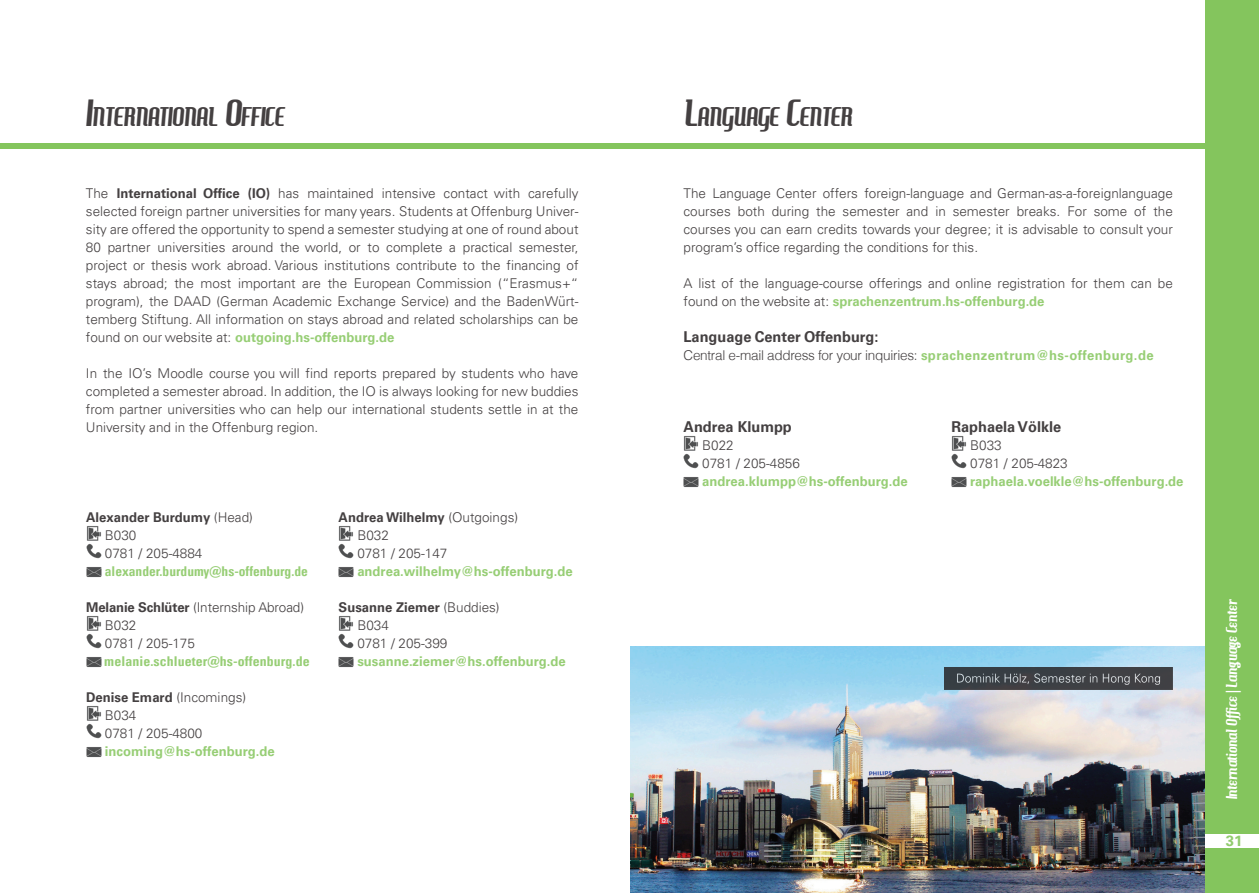
<style>
.page{position:relative;width:1259px;height:893px;background:#fff}
.page>*{position:absolute;margin:0;border:0;box-sizing:border-box;transform-origin:0 0}
.t1{font:25.65px "Hamburger Heaven";color:#444041}
.t2{font:700 15px "Univers";color:#444041}
.t3{font:15px "Hamburger Heaven";color:#fff}
.t4{font:700 15px "Univers";color:#91cb6d}
.t5{font:300 13.5px/18px "Univers";color:#444041}
.t6{font:700 13.5px "Univers";color:#97ce75}
.t7{font:300 13.5px "Helvetica";letter-spacing:-.02em;color:#444041}
.t8{font:700 condensed 13.5px "Univers";color:#97ce75}
.s1{font-size:36px}
.s2{font-weight:700}
.s3{font-weight:700;color:#97ce75}
.s4{font-family:"Univers";font-weight:700;color:#97ce75}
</style>
<div class="page">
<div style="left:1204px;top:0;width:55px;height:893px;background:#84c55d"></div>
<div style="left:0;top:144px;width:1259px;height:5px;background:#84c55d"></div>
<div style="left:1201px;top:834px;width:58px;height:14px;background:#fff"></div>
<img style="left:630px;top:646px;width:574px;height:247px">
<img style="left:944px;top:667px;width:229px;height:23px">
<img style="left:683px;top:436px;width:15px;height:14px">
<img style="left:683px;top:453px;width:15px;height:15px">
<img style="left:683px;top:477px;width:15px;height:11px">
<img style="left:951px;top:453px;width:15px;height:15px">
<img style="left:951px;top:436px;width:15px;height:14px">
<img style="left:951px;top:477px;width:15px;height:11px">
<img style="left:86px;top:526px;width:15px;height:14px">
<img style="left:86px;top:543px;width:15px;height:15px">
<img style="left:86px;top:567px;width:15px;height:11px">
<img style="left:86px;top:616px;width:15px;height:14px">
<img style="left:86px;top:633px;width:15px;height:15px">
<img style="left:86px;top:657px;width:15px;height:11px">
<img style="left:86px;top:706px;width:15px;height:14px">
<img style="left:86px;top:723px;width:15px;height:15px">
<img style="left:86px;top:747px;width:15px;height:11px">
<img style="left:339px;top:526px;width:14px;height:14px">
<img style="left:339px;top:543px;width:14px;height:15px">
<img style="left:339px;top:567px;width:14px;height:11px">
<img style="left:339px;top:616px;width:14px;height:14px">
<img style="left:339px;top:633px;width:14px;height:15px">
<img style="left:339px;top:657px;width:14px;height:11px">
<h1 class="t1" style="left:86px;top:102px;width:199px"><span class="s1">I</span>NTERNATIONAL <span class="s1">O</span>FFICE</h1>
<h1 class="t1" style="left:684px;top:102px;width:170px"><span class="s1">L</span>ANGUAGE <span class="s1">C</span>ENTER</h1>
<p class="t5" style="left:86px;top:185px;width:494px;text-align:justify">The <span class="s2">International Office (IO)</span> has maintained intensive contact with carefully selected foreign partner universities for many years. Students at Offenburg Univer&shy;sity are offered the opportunity to spend a semester studying at one of round about 80 partner universities around the world, or to complete a practical semester, project or thesis work abroad. Various institutions contribute to the financing of stays abroad; the most important are the European Commission (“Erasmus+“ program), the DAAD (German Academic Exchange Service) and the BadenWürt&shy;temberg Stiftung. All information on stays abroad and related scholarships can be found on our website at: <span class="s3">outgoing.hs-offenburg.de</span></p>
<p class="t5" style="left:86px;top:365px;width:494px;text-align:justify">In the IO’s Moodle course you will find reports prepared by students who have completed a semester abroad. In addition, the IO is always looking for new buddies from partner universities who can help our international students settle in at the University and in the Offenburg region.</p>
<p class="t5" style="left:105px;top:509px;width:150px;text-indent:-19px"><span class="s2">Alexander Burdumy</span> (Head)<br>B030<br>0781 / 205-4884</p>
<p class="t8" style="left:105px;top:566px;width:204px">alexander.burdumy@hs-offenburg.de</p>
<p class="t5" style="left:105px;top:599px;width:201px;text-indent:-19px"><span class="s2">Melanie Schlüter</span> (Internship Abroad)<br>B032<br>0781 / 205-175</p>
<p class="t8" style="left:104px;top:656px;width:207px">melanie.schlueter@hs-offenburg.de</p>
<p class="t5" style="left:105px;top:689px;width:143px;text-indent:-19px"><span class="s2">Denise Emard</span> (Incomings)<br>B034<br>0781 / 205-4800</p>
<p class="t6" style="left:105px;top:746px;width:171px">incoming@hs-offenburg.de</p>
<p class="t5" style="left:357px;top:509px;width:162px;text-indent:-19px"><span class="s2">Andrea Wilhelmy</span> (Outgoings)<br>B032<br>0781 / 205-147</p>
<p class="t6" style="left:357px;top:566px;width:217px">andrea.wilhelmy@hs-offenburg.de</p>
<p class="t5" style="left:357px;top:599px;width:144px;text-indent:-19px"><span class="s2">Susanne Ziemer</span> (Buddies)<br>B034<br>0781 / 205-399</p>
<p class="t6" style="left:357px;top:656px;width:210px">susanne.ziemer@hs.offenburg.de</p>
<p class="t5" style="left:683px;top:185px;width:491px;text-align:justify">The Language Center offers foreign-language and German-as-a-foreignlanguage courses both during the semester and in semester breaks. For some of the courses you can earn credits towards your degree; it is advisable to consult your program’s office regarding the conditions for this.</p>
<p class="t5" style="left:683px;top:275px;width:491px">A list of the language-course offerings and online registration for them can be found on the website at: <span class="s3">sprachenzentrum.hs-offenburg.de</span></p>
<p class="t2" style="left:683px;top:331px;width:196px">Language Center Offenburg:</p>
<p class="t7" style="left:683px;top:350px;width:472px">Central e-mail address for your inquiries: <span class="s4">sprachenzentrum@hs-offenburg.de</span></p>
<p class="t2" style="left:683px;top:421px;width:110px">Andrea Klumpp</p>
<p class="t5" style="left:702px;top:437px;width:99px">B022<br>0781 / 205-4856</p>
<p class="t6" style="left:702px;top:476px;width:207px">andrea.klumpp@hs-offenburg.de</p>
<p class="t2" style="left:951px;top:421px;width:111px">Raphaela Völkle</p>
<p class="t5" style="left:970px;top:437px;width:99px">B033<br>0781 / 205-4823</p>
<p class="t6" style="left:970px;top:476px;width:215px">raphaela.voelkle@hs-offenburg.de</p>
<p class="t3" style="left:1223px;top:799px;width:201px;rotate:-90deg">International Office | Language Center</p>
<p class="t4" style="left:1226px;top:835px;width:18px">31</p>
</div>
